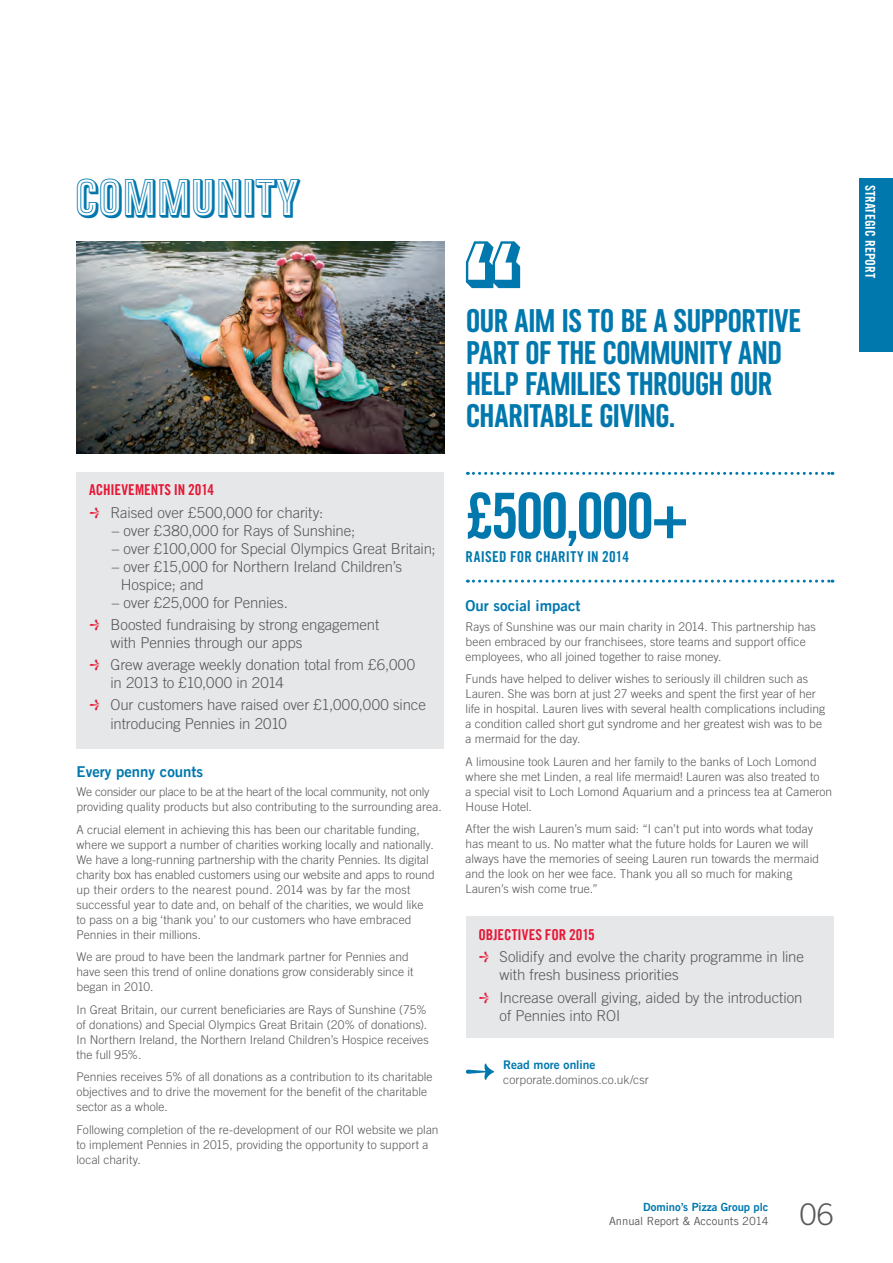
<style>
.page{position:relative;width:893px;height:1263px;background:#fff}
.page>*{position:absolute;margin:0;border:0;box-sizing:border-box;transform-origin:0 0}
.Factoid_alt_big_fig{font:62.85px "Trade Gothic LT Com Bd Cn 20";letter-spacing:-.045em;color:#0078ae}
.t1{font:48.45px "Pizza Press Inline";letter-spacing:-.01em;color:#0078ae}
.Pull_quote_UC_blue{font:31.5px/31.5px "Pizza Press";letter-spacing:-.03em;color:#0078ae}
.t2{font:300 29.85px "Trade Gothic LT Com";color:#57585a}
.Summary_bullets{font:300 15px/18px "Trade Gothic LT Com";letter-spacing:-.005em;color:#57585a}
.Red_UC_headers{font:15px "Trade Gothic LT Com Bd Cn 20";color:#e51836}
.Dir_Notes_Subhd_1{font:15px "Trade Gothic LT Com Bd 2";color:#0078ae}
.Factoid_alt_sub_text{font:15px "Trade Gothic LT Com Bd Cn 20";letter-spacing:.02em;color:#0078ae}
.t3{font:13.5px "Trade Gothic LT Com Bd Cn 20";color:#fff}
.D_N_Text{font:300 12px/15px "Trade Gothic LT Com";letter-spacing:.005em;color:#57585a}
.Figs_Knockout{font:300 12px "Trade Gothic LT Com";letter-spacing:.005em;color:#57585a}
.t4{font:12px "Trade Gothic LT Com Bd 2";letter-spacing:.005em;color:#0078ae}
.t5{font:11.25px "Trade Gothic LT Com";color:#57585a}
.t6{font:11.25px "Trade Gothic LT Com Bd 2";color:#0078ae}
.s1{color:#e51836}
</style>
<div class="page">
<div style="left:859px;top:179px;width:34px;height:173px;background:#0078ae"></div>
<svg style="left:467px;top:580px;width:366px;height:3px"></svg>
<svg style="left:467px;top:472px;width:366px;height:3px"></svg>
<svg style="left:466px;top:241px;width:54px;height:47px"></svg>
<div style="left:77px;top:472px;width:367px;height:276px;background:#e6e7e9"></div>
<img style="left:77px;top:241px;width:367px;height:213px">
<svg style="left:466px;top:1063px;width:28px;height:17px"></svg>
<div style="left:466px;top:916px;width:367px;height:122px;background:#e6e7e9"></div>
<p class="t1" style="left:74px;top:172px;width:226px">COMMUNITY</p>
<p class="Red_UC_headers" style="left:89px;top:481px;width:126px">ACHIEVEMENTS IN 2014</p>
<p class="Summary_bullets" style="left:89px;top:503px;width:236px"><span class="s1">□</span> Raised over £500,000 for charity:</p>
<p class="Summary_bullets" style="left:112px;top:521px;width:245px">– over £380,000 for Rays of Sunshine;</p>
<p class="Summary_bullets" style="left:112px;top:539px;width:325px">– over £100,000 for Special Olympics Great Britain;</p>
<p class="Summary_bullets" style="left:121px;top:557px;width:283px;text-indent:-9px">– over £15,000 for Northern Ireland Children’s<br>Hospice; and</p>
<p class="Summary_bullets" style="left:112px;top:593px;width:178px">– over £25,000 for Pennies.</p>
<p class="Summary_bullets" style="left:111px;top:615px;width:270px;text-indent:-21px"><span class="s1">□</span> Boosted fundraising by strong engagement with Pennies through our apps</p>
<p class="Summary_bullets" style="left:111px;top:656px;width:306px;text-indent:-21px"><span class="s1">□</span> Grew average weekly donation total from £6,000 in 2013 to £10,000 in 2014</p>
<p class="Summary_bullets" style="left:111px;top:696px;width:317px;text-indent:-21px"><span class="s1">□</span> Our customers have raised over £1,000,000 since introducing Pennies in 2010</p>
<p class="Dir_Notes_Subhd_1" style="left:77px;top:762px;width:128px">Every penny counts</p>
<p class="D_N_Text" style="left:77px;top:784px;width:367px">We consider our place to be at the heart of the local community, not only providing quality products but also contributing to the surrounding area.</p>
<p class="D_N_Text" style="left:77px;top:822px;width:360px">A crucial element in achieving this has been our charitable funding, where we support a number of charities working locally and nationally.<br>We have a long-running partnership with the charity Pennies. Its digital charity box has enabled customers using our website and apps to round up their orders to the nearest pound. 2014 was by far the most successful year to date and, on behalf of the charities, we would like to pass on a big ‘thank you’ to our customers who have embraced Pennies in their millions.</p>
<p class="D_N_Text" style="left:77px;top:949px;width:338px">We are proud to have been the landmark partner for Pennies and have seen this trend of online donations grow considerably since it began in 2010.</p>
<p class="D_N_Text" style="left:77px;top:1002px;width:354px">In Great Britain, our current beneficiaries are Rays of Sunshine (75% of donations) and Special Olympics Great Britain (20% of donations).<br>In Northern Ireland, the Northern Ireland Children’s Hospice receives the full 95%.</p>
<p class="D_N_Text" style="left:77px;top:1069px;width:358px">Pennies receives 5% of all donations as a contribution to its charitable objectives and to drive the movement for the benefit of the charitable sector as a whole.</p>
<p class="D_N_Text" style="left:77px;top:1122px;width:364px">Following completion of the re-development of our ROI website we plan to implement Pennies in 2015, providing the opportunity to support a local charity.</p>
<p class="Pull_quote_UC_blue" style="left:466px;top:305px;width:337px">OUR AIM IS TO BE A SUPPORTIVE<br>PART OF THE COMMUNITY AND<br>HELP FAMILIES THROUGH OUR<br>CHARITABLE GIVING.</p>
<p class="Factoid_alt_big_fig" style="left:466px;top:478px;width:225px">£500,000+</p>
<p class="Factoid_alt_sub_text" style="left:466px;top:547px;width:165px">RAISED FOR CHARITY IN 2014</p>
<p class="Dir_Notes_Subhd_1" style="left:466px;top:597px;width:116px">Our social impact</p>
<p class="D_N_Text" style="left:466px;top:619px;width:352px">Rays of Sunshine was our main charity in 2014. This partnership has been embraced by our franchisees, store teams and support office employees, who all joined together to raise money.</p>
<p class="D_N_Text" style="left:466px;top:671px;width:361px">Funds have helped to deliver wishes to seriously ill children such as Lauren. She was born at just 27 weeks and spent the first year of her life in hospital. Lauren lives with several health complications including a condition called short gut syndrome and her greatest wish was to be a mermaid for the day.</p>
<p class="D_N_Text" style="left:466px;top:754px;width:368px">A limousine took Lauren and her family to the banks of Loch Lomond where she met Linden, a real life mermaid! Lauren was also treated to<br>a special visit to Loch Lomond Aquarium and a princess tea at Cameron House Hotel.</p>
<p class="D_N_Text" style="left:466px;top:821px;width:355px">After the wish Lauren’s mum said: “I can’t put into words what today has meant to us. No matter what the future holds for Lauren we will always have the memories of seeing Lauren run towards the mermaid and the look on her wee face. Thank you all so much for making Lauren’s wish come true.”</p>
<p class="Red_UC_headers" style="left:478px;top:926px;width:118px">OBJECTIVES FOR 2015</p>
<p class="Summary_bullets" style="left:500px;top:948px;width:306px;text-indent:-21px"><span class="s1">□</span> Solidify and evolve the charity programme in line with fresh business priorities</p>
<p class="Summary_bullets" style="left:500px;top:988px;width:304px;text-indent:-21px"><span class="s1">□</span> Increase overall giving, aided by the introduction of Pennies into ROI</p>
<p class="t4" style="left:503px;top:1057px;width:94px">Read more online</p>
<p class="Figs_Knockout" style="left:503px;top:1072px;width:147px">corporate.dominos.co.uk/csr</p>
<p class="t6" style="left:643px;top:1200px;width:127px">Domino’s Pizza Group plc</p>
<p class="t5" style="left:609px;top:1214px;width:161px">Annual Report &amp; Accounts 2014</p>
<h3 class="t2" style="left:800px;top:1196px;width:35px">06</h3>
<p class="t3" style="left:878px;top:185px;width:95px;rotate:90deg">STRATEGIC REPORT</p>
</div>
